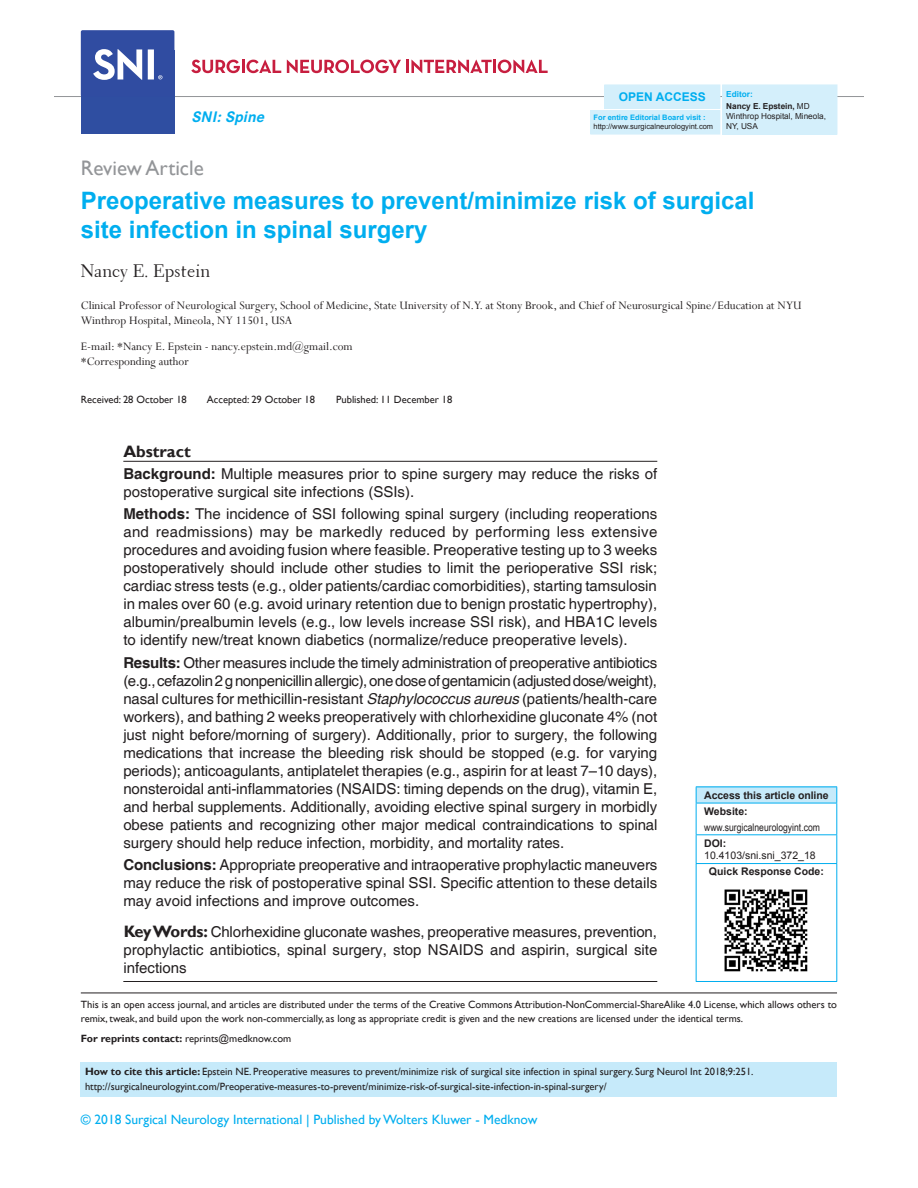
<style>
.page{position:relative;width:918px;height:1188px;background:#fff}
.page>*{position:absolute;margin:0;border:0;box-sizing:border-box;transform-origin:0 0}
.AT{font:700 24px/28.8px "Arial";color:#00aeef}
.AH{font:21px "Gill Sans";color:#939598}
.AU{font:18px "Transitional 521 BT Roman A";color:#231f20}
.ABSH{font:700 16.5px "Gill Sans";color:#231f20}
.ABS{font:15px/18px "Helvetica";color:#231f20;text-align:justify}
.KWD{font:15px/18px "Helvetica";color:#231f20;text-align:justify}
.t1{font:italic 700 15px "Corporate SBQ";color:#00aeef}
.t2{font:13.5px "Gill Sans";color:#00aeef}
.AFF{font:12.75px/15px "Perpetua";color:#231f20}
.ADD{font:12.75px/15px "Perpetua";color:#231f20}
.t3{font:700 12px "Arial";color:#00aeef}
.OS{font:10.5px/13.5px "Gill Sans";color:#231f20}
.Published{font:10.5px "Gill Sans";color:#231f20}
.HIS{font:10.5px "Gill Sans";color:#231f20}
.AAO{font:700 10.5px "Arial";letter-spacing:-.005em;color:#231f20}
.WEB{font:10.5px "Arial Narrow";color:#231f20}
.WEB-2{font:10.5px/12.6px "Arial";color:#231f20}
.WEB-3{font:700 10.5px "Arial";color:#231f20}
.t4{font:8.25px/9.9px "Arial";letter-spacing:-.005em;color:#231f20}
.t5{font:700 8.25px/12px "Arial";letter-spacing:-.005em;color:#231f20}
.t6{font:7.5px "Arial";color:#231f20}
.t7{font:700 7.5px "Arial";color:#00aeef}
.s1{color:#00aeef}
.s2{font-weight:400}
.s3{font-weight:700}
.s4{font-style:italic}
.s5{font-family:"Gill Sans";font-weight:700;font-size:16.5px}
</style>
<div class="page">
<hr style="left:54px;top:96px;width:810px;height:1px;background:#939598">
<div style="left:723px;top:85px;width:114px;height:49px;background:#d4effb"></div>
<div style="left:605px;top:85px;width:115px;height:23px;background:#d4effb"></div>
<div style="left:591px;top:111px;width:129px;height:23px;background:#d4effb"></div>
<div style="left:591px;top:110px;width:129px;height:24px;border:1px solid #d4effb"></div>
<div style="left:81px;top:50px;width:93px;height:84px;background:#2f4ea1"></div>
<div style="left:81px;top:30px;width:93px;height:67px;background:#304ca1;border-radius:2px"></div>
<svg style="left:191px;top:60px;width:90px;height:13px"></svg>
<svg style="left:287px;top:60px;width:261px;height:13px"></svg>
<svg style="left:93px;top:49px;width:69px;height:31px"></svg>
<hr style="left:123px;top:461px;width:534px;height:1px;background:#231f20">
<hr style="left:123px;top:981px;width:534px;height:1px;background:#231f20">
<div style="left:81px;top:1062px;width:756px;height:34px;background:#c6eafa"></div>
<hr style="left:81px;top:993px;width:756px;height:1px;background:#231f20">
<div style="left:696px;top:787px;width:141px;height:16px;background:#c6eafa"></div>
<svg style="left:696px;top:788px;width:1px;height:15px"></svg>
<svg style="left:836px;top:788px;width:1px;height:15px"></svg>
<hr style="left:696px;top:787px;width:141px;height:1px;background:#00aeef">
<hr style="left:696px;top:803px;width:1px;height:31px;background:#00aeef">
<hr style="left:836px;top:803px;width:1px;height:31px;background:#00aeef">
<hr style="left:696px;top:803px;width:141px;height:1px;background:#00aeef">
<svg style="left:696px;top:835px;width:1px;height:28px"></svg>
<svg style="left:836px;top:835px;width:1px;height:28px"></svg>
<hr style="left:696px;top:834px;width:141px;height:1px;background:#00aeef">
<hr style="left:696px;top:864px;width:1px;height:117px;background:#00aeef">
<hr style="left:836px;top:864px;width:1px;height:117px;background:#00aeef">
<hr style="left:696px;top:863px;width:141px;height:1px;background:#00aeef">
<hr style="left:696px;top:981px;width:141px;height:1px;background:#00aeef">
<img style="left:724px;top:889px;width:84px;height:83px">
<p class="t5" style="left:726px;top:88px;width:85px"><span class="s1">Editor:<br></span>Nancy E. Epstein, <span class="s2">MD</span></p>
<p class="t4" style="left:726px;top:111px;width:101px">Winthrop Hospital, Mineola,<br>NY, USA</p>
<p class="t3" style="left:619px;top:89px;width:88px">OPEN ACCESS</p>
<p class="t7" style="left:594px;top:113px;width:114px">For entire Editorial Board visit :</p>
<p class="t6" style="left:594px;top:122px;width:121px">http://www.surgicalneurologyint.com</p>
<p class="t1" style="left:191px;top:108px;width:78px">SNI:Spine</p>
<p class="AH" style="left:81px;top:156px;width:124px">Review Article</p>
<p class="AT" style="left:81px;top:187px;width:675px">Preoperative measures to prevent/minimize risk of surgical site infection in spinal surgery</p>
<p class="AU" style="left:81px;top:260px;width:131px">Nancy E. Epstein</p>
<p class="AFF" style="left:81px;top:298px;width:722px">Clinical Professor of Neurological Surgery, School of Medicine, State University of N.Y. at Stony Brook, and Chief of Neurosurgical Spine/Education at NYU<br>Winthrop Hospital, Mineola, NY 11501, USA</p>
<p class="ADD" style="left:81px;top:338px;width:273px">E‑mail: *Nancy E. Epstein ‑ nancy.epstein.md@gmail.com *Corresponding author</p>
<p class="HIS" style="left:81px;top:393px;width:108px">Received: 28 October 18</p>
<p class="HIS" style="left:207px;top:393px;width:110px">Accepted: 29 October 18</p>
<p class="HIS" style="left:336px;top:393px;width:118px">Published: 11 December 18</p>
<p class="ABSH" style="left:123px;top:441px;width:69px">Abstract</p>
<p class="ABS" style="left:123px;top:465px;width:535px"><span class="s3">Background:</span> Multiple measures prior to spine surgery may reduce the risks of postoperative surgical site infections (SSIs).</p>
<p class="ABS" style="left:123px;top:506px;width:535px"><span class="s3">Methods:</span> The incidence of SSI following spinal surgery (including reoperations and readmissions) may be markedly reduced by performing less extensive procedures and avoiding fusion where feasible. Preoperative testing up to 3 weeks postoperatively should include other studies to limit the perioperative SSI risk; cardiac stress tests (e.g., older patients/cardiac comorbidities), starting tamsulosin in males over 60 (e.g. avoid urinary retention due to benign prostatic hypertrophy), albumin/prealbumin levels (e.g., low levels increase SSI risk), and HBA1C levels to identify new/treat known diabetics (normalize/reduce preoperative levels).</p>
<p class="ABS" style="left:123px;top:654px;width:536px"><span class="s3">Results:</span> Other measures include the timely administration of preoperative antibiotics (e.g.,cefazolin 2 g nonpenicillin allergic), one dose of gentamicin (adjusted dose/weight), nasal cultures for methicillin‑resistant <span class="s4">Staphylococcus aureus</span> (patients/health‑care workers), and bathing 2 weeks preoperatively with chlorhexidine gluconate 4% (not just night before/morning of surgery). Additionally, prior to surgery, the following medications that increase the bleeding risk should be stopped (e.g. for varying periods); anticoagulants, antiplatelet therapies (e.g., aspirin for at least 7–10 days), nonsteroidal anti‑inflammatories (NSAIDS: timing depends on the drug), vitamin E, and herbal supplements. Additionally, avoiding elective spinal surgery in morbidly obese patients and recognizing other major medical contraindications to spinal surgery should help reduce infection, morbidity, and mortality rates.</p>
<p class="ABS" style="left:123px;top:856px;width:536px"><span class="s3">Conclusions:</span> Appropriate preoperative and intraoperative prophylactic maneuvers may reduce the risk of postoperative spinal SSI. Specific attention to these details may avoid infections and improve outcomes.</p>
<p class="KWD" style="left:123px;top:923px;width:536px"><span class="s5">Key Words:</span> Chlorhexidine gluconate washes, preoperative measures, prevention, prophylactic antibiotics, spinal surgery, stop NSAIDS and aspirin, surgical site infections</p>
<p class="AAO" style="left:704px;top:788px;width:126px">Access this article online</p>
<p class="WEB-3" style="left:704px;top:804px;width:45px">Website:</p>
<p class="WEB" style="left:704px;top:819px;width:117px">www.surgicalneurologyint.com</p>
<p class="WEB-2" style="left:704px;top:837px;width:113px"><span class="s3">DOI:<br></span>10.4103/sni.sni_372_18</p>
<p class="AAO" style="left:709px;top:865px;width:116px">Quick Response Code:</p>
<p class="OS" style="left:81px;top:998px;width:758px">This is an open access journal, and articles are distributed under the terms of the Creative Commons Attribution-NonCommercial-ShareAlike 4.0 License, which allows others to remix, tweak, and build upon the work non-commercially, as long as appropriate credit is given and the new creations are licensed under the identical terms.</p>
<p class="OS" style="left:81px;top:1032px;width:212px"><span class="s3">For reprints contact:</span> reprints@medknow.com</p>
<p class="Published" style="left:85px;top:1066px;width:670px"><span class="s3">How to cite this article:</span> Epstein NE. Preoperative measures to prevent/minimize risk of surgical site infection in spinal surgery. Surg Neurol Int 2018;9:251.</p>
<p class="Published" style="left:85px;top:1080px;width:523px">http://surgicalneurologyint.com/Preoperative-measures-to-prevent/minimize-risk-of-surgical-site-infection-in-spinal-surgery/</p>
<p class="t2" style="left:81px;top:1112px;width:458px">© 2018 Surgical Neurology International | Published by Wolters Kluwer - Medknow</p>
</div>
